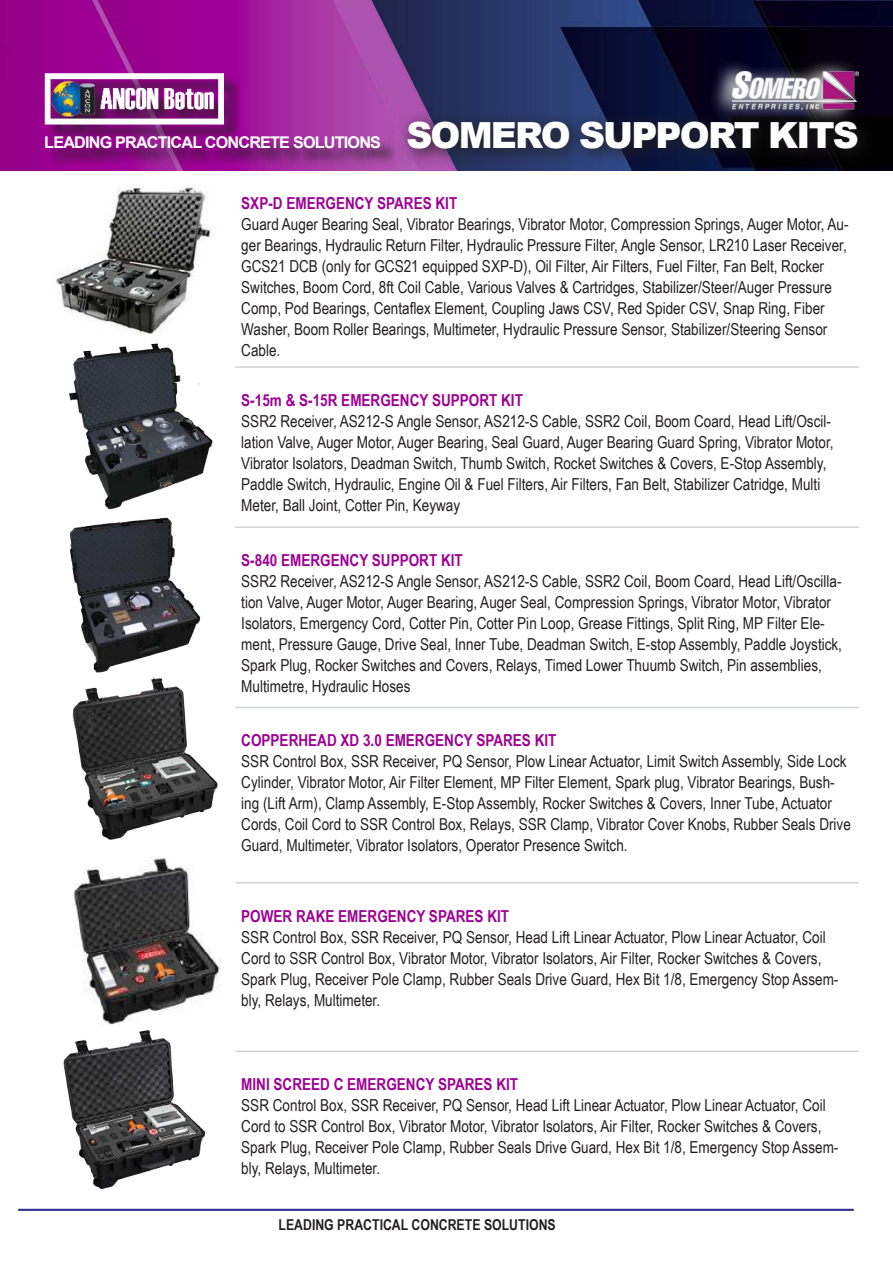
<style>
.page{position:relative;width:893px;height:1263px;background:#fff}
.page>*{position:absolute;margin:0;border:0;box-sizing:border-box;transform-origin:0 0}
.t1{font:900 36px "Arial";letter-spacing:-.05em;color:#fff}
.t2{font:16.5px/21px "Arial Narrow";color:#221f1f}
.t3{font:700 16.5px "Arial Narrow";color:#9e0095}
.t4{font:700 16.2px "Arial";letter-spacing:-.05em;color:#fff}
.t5{font:700 15px "Arial Narrow";color:#221f1f}
</style>
<div class="page">
<img style="left:0;top:0;width:893px;height:170px">
<svg style="left:396px;top:111px;width:479px;height:56px"></svg>
<hr style="left:18px;top:1209px;width:836px;height:2px;background:#2e3092">
<div style="left:708px;top:59px;width:154px;height:66px;background:#fff;opacity:.94"></div>
<img style="left:733px;top:71px;width:126px;height:39px">
<img style="left:56px;top:186px;width:156px;height:148px">
<img style="left:69px;top:343px;width:144px;height:167px">
<img style="left:70px;top:517px;width:131px;height:156px">
<img style="left:72px;top:677px;width:146px;height:163px">
<img style="left:63px;top:1030px;width:143px;height:159px">
<img style="left:74px;top:857px;width:147px;height:168px">
<hr style="left:235px;top:366px;width:624px;height:2px;background:#d1d2d4">
<hr style="left:235px;top:526px;width:624px;height:2px;background:#d1d2d4">
<hr style="left:235px;top:707px;width:624px;height:1px;background:#d1d2d4">
<hr style="left:235px;top:882px;width:624px;height:1px;background:#d1d2d4">
<hr style="left:235px;top:1050px;width:624px;height:2px;background:#d1d2d4">
<div style="left:47px;top:76px;width:194px;height:65px;background:#221f1f;opacity:.75"></div>
<img style="left:45px;top:68px;width:179px;height:60px">
<div style="left:48px;top:139px;width:350px;height:28px;background:#221f1f;opacity:.75"></div>
<p class="t4" style="left:44px;top:133px;width:338px">LEADING PRACTICAL CONCRETE SOLUTIONS</p>
<h1 class="t1" style="left:406px;top:115px;width:454px">SOMERO SUPPORT KITS</h1>
<p class="t3" style="left:241px;top:194px;width:218px">SXP-D EMERGENCY SPARES KIT</p>
<p class="t2" style="left:241px;top:216px;width:609px">Guard Auger Bearing Seal, Vibrator Bearings, Vibrator Motor, Compression Springs, Auger Motor, Au&shy;ger Bearings, Hydraulic Return Filter, Hydraulic Pressure Filter, Angle Sensor, LR210 Laser Receiver, GCS21 DCB (only for GCS21 equipped SXP-D), Oil Filter, Air Filters, Fuel Filter, Fan Belt, Rocker Switches, Boom Cord, 8ft Coil Cable, Various Valves &amp; Cartridges, Stabilizer/Steer/Auger Pressure Comp, Pod Bearings, Centaflex Element, Coupling Jaws CSV, Red Spider CSV, Snap Ring, Fiber Washer, Boom Roller Bearings, Multimeter, Hydraulic Pressure Sensor, Stabilizer/Steering Sensor Cable.</p>
<p class="t3" style="left:241px;top:391px;width:283px">S-15m &amp; S-15R EMERGENCY SUPPORT KIT</p>
<p class="t2" style="left:241px;top:412px;width:594px">SSR2 Receiver, AS212-S Angle Sensor, AS212-S Cable, SSR2 Coil, Boom Coard, Head Lift/Oscil&shy;lation Valve, Auger Motor, Auger Bearing, Seal Guard, Auger Bearing Guard Spring, Vibrator Motor, Vibrator Isolators, Deadman Switch, Thumb Switch, Rocket Switches &amp; Covers, E-Stop Assembly, Paddle Switch, Hydraulic, Engine Oil &amp; Fuel Filters, Air Filters, Fan Belt, Stabilizer Catridge, Multi Meter, Ball Joint, Cotter Pin, Keyway</p>
<p class="t3" style="left:241px;top:551px;width:223px">S-840 EMERGENCY SUPPORT KIT</p>
<p class="t2" style="left:241px;top:572px;width:602px">SSR2 Receiver, AS212-S Angle Sensor, AS212-S Cable, SSR2 Coil, Boom Coard, Head Lift/Oscilla&shy;tion Valve, Auger Motor, Auger Bearing, Auger Seal, Compression Springs, Vibrator Motor, Vibrator Isolators, Emergency Cord, Cotter Pin, Cotter Pin Loop, Grease Fittings, Split Ring, MP Filter Ele&shy;ment, Pressure Gauge, Drive Seal, Inner Tube, Deadman Switch, E-stop Assembly, Paddle Joystick, Spark Plug, Rocker Switches and Covers, Relays, Timed Lower Thuumb Switch, Pin assemblies, Multimetre, Hydraulic Hoses</p>
<p class="t3" style="left:241px;top:731px;width:317px">COPPERHEAD XD 3.0 EMERGENCY SPARES KIT</p>
<p class="t2" style="left:241px;top:750px;width:611px">SSR Control Box, SSR Receiver, PQ Sensor, Plow Linear Actuator, Limit Switch Assembly, Side Lock Cylinder, Vibrator Motor, Air Filter Element, MP Filter Element, Spark plug, Vibrator Bearings, Bush&shy;ing (Lift Arm), Clamp Assembly, E-Stop Assembly, Rocker Switches &amp; Covers, Inner Tube, Actuator Cords, Coil Cord to SSR Control Box, Relays, SSR Clamp, Vibrator Cover Knobs, Rubber Seals Drive Guard, Multimeter, Vibrator Isolators, Operator Presence Switch.</p>
<p class="t3" style="left:241px;top:906px;width:269px">POWER RAKE EMERGENCY SPARES KIT</p>
<p class="t2" style="left:241px;top:926px;width:599px">SSR Control Box, SSR Receiver, PQ Sensor, Head Lift Linear Actuator, Plow Linear Actuator, Coil Cord to SSR Control Box, Vibrator Motor, Vibrator Isolators, Air Filter, Rocker Switches &amp; Covers, Spark Plug, Receiver Pole Clamp, Rubber Seals Drive Guard, Hex Bit 1/8, Emergency Stop Assem&shy;bly, Relays, Multimeter.</p>
<p class="t3" style="left:241px;top:1075px;width:278px">MINI SCREED C EMERGENCY SPARES KIT</p>
<p class="t2" style="left:241px;top:1094px;width:599px">SSR Control Box, SSR Receiver, PQ Sensor, Head Lift Linear Actuator, Plow Linear Actuator, Coil Cord to SSR Control Box, Vibrator Motor, Vibrator Isolators, Air Filter, Rocker Switches &amp; Covers, Spark Plug, Receiver Pole Clamp, Rubber Seals Drive Guard, Hex Bit 1/8, Emergency Stop Assem&shy;bly, Relays, Multimeter.</p>
<p class="t5" style="left:279px;top:1216px;width:279px">LEADING PRACTICAL CONCRETE SOLUTIONS</p>
</div>
